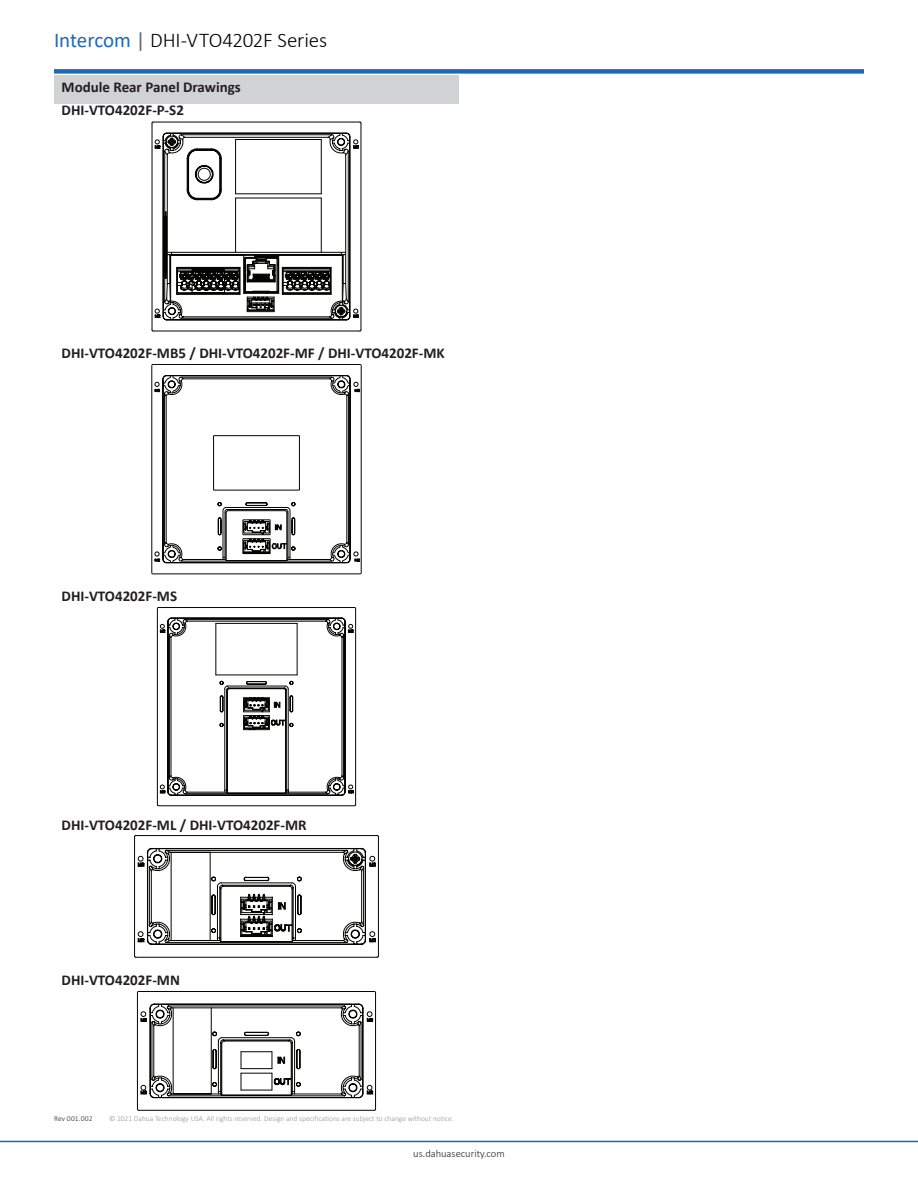
<style>
.page{position:relative;width:918px;height:1188px;background:#fff}
.page>*{position:absolute;margin:0;border:0;box-sizing:border-box;transform-origin:0 0}
.t1{font:300 21px "Calibri";letter-spacing:-.01em;color:#000}
.Section_Heading{font:700 15px "Calibri";color:#231f20}
.t2{font:300 10.5px "Calibri";color:#231f20}
.t3{font:300 7.5px "Calibri";color:#939598}
.t4{font:300 7.5px "Calibri";letter-spacing:.015em;color:#231f20}
.s1{font-weight:400;color:#1e69b4}
.s2{font-weight:400;color:#636366}
</style>
<div class="page">
<hr style="left:0;top:1141px;width:918px;height:1px;background:#1e69b4">
<div style="left:54px;top:69px;width:810px;height:5px;background:#1e69b4"></div>
<div style="left:54px;top:76px;width:405px;height:28px;background:#d1d2d4"></div>
<svg style="left:152px;top:122px;width:209px;height:209px"></svg>
<svg style="left:152px;top:364px;width:209px;height:210px"></svg>
<svg style="left:157px;top:607px;width:199px;height:199px"></svg>
<svg style="left:134px;top:835px;width:245px;height:123px"></svg>
<svg style="left:137px;top:991px;width:239px;height:120px"></svg>
<p class="t1" style="left:54px;top:27px;width:275px"><span class="s1">Intercom</span> <span class="s2">|</span> DHI-VTO4202F Series</p>
<p class="Section_Heading" style="left:62px;top:77px;width:181px">Module Rear Panel Drawings</p>
<p class="Section_Heading" style="left:62px;top:99px;width:124px">DHI-VTO4202F-P-S2</p>
<p class="Section_Heading" style="left:62px;top:342px;width:385px">DHI-VTO4202F-MB5 / DHI-VTO4202F-MF / DHI-VTO4202F-MK</p>
<p class="Section_Heading" style="left:62px;top:585px;width:117px">DHI-VTO4202F-MS</p>
<p class="Section_Heading" style="left:62px;top:814px;width:247px">DHI-VTO4202F-ML / DHI-VTO4202F-MR</p>
<p class="Section_Heading" style="left:62px;top:970px;width:120px">DHI-VTO4202F-MN</p>
<p class="t4" style="left:54px;top:1114px;width:40px">Rev 001.002</p>
<p class="t3" style="left:109px;top:1114px;width:346px">© 2021 Dahua Technology USA. All rights reserved. Design and specifications are subject to change without notice.</p>
<p class="t2" style="left:413px;top:1147px;width:93px">us.dahuasecurity.com</p>
</div>
